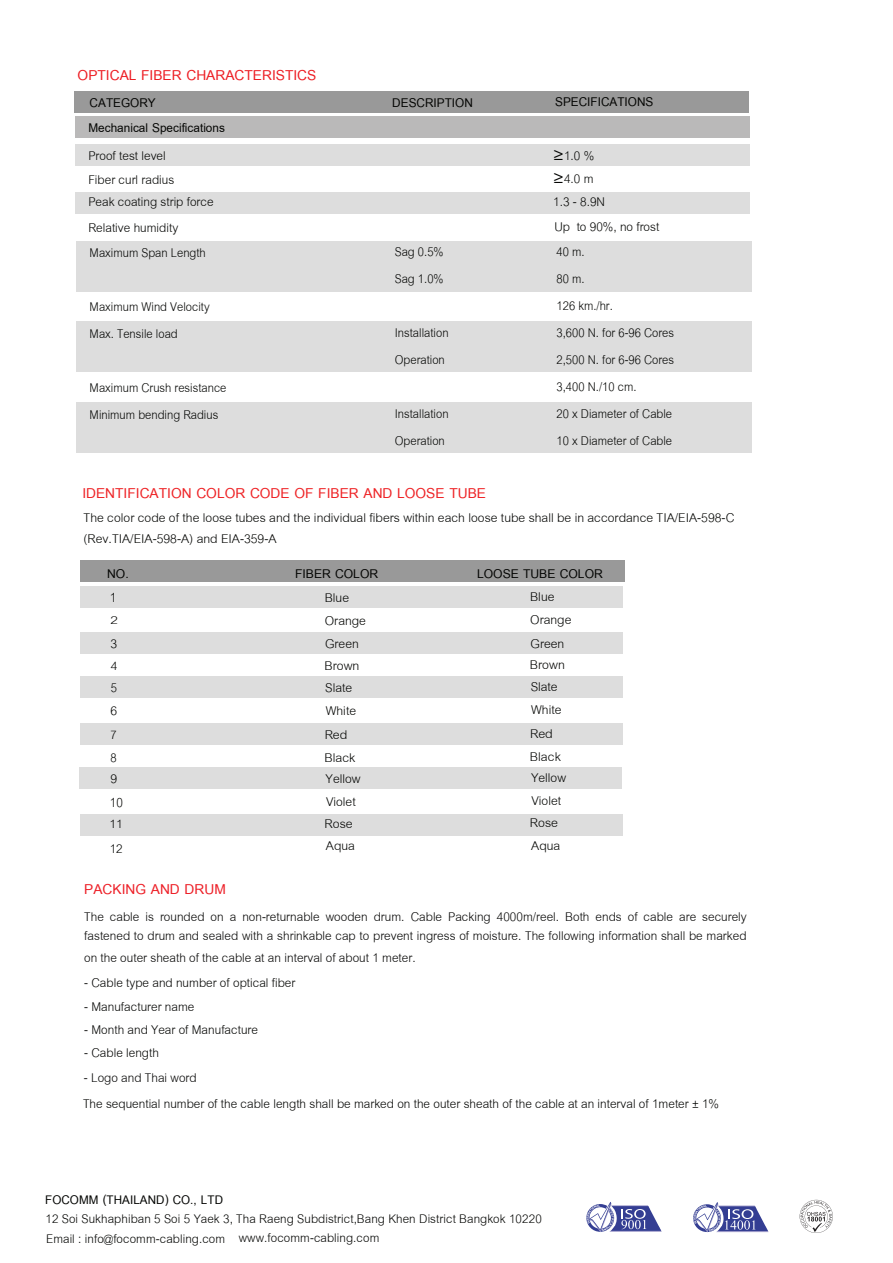
<style>
.page{position:relative;width:893px;height:1263px;background:#fff}
.page>*{position:absolute;margin:0;border:0;box-sizing:border-box;transform-origin:0 0}
.t1{font:700 21px "Cordia New";color:#ee2326}
.t2{font:700 21px "Cordia New";color:#ed1d23}
.t3{font:700 21px "Cordia New";color:#ed1f27}
.t4{font:19.5px "Cordia New";color:#040503;scale:.91 1}
.t5{font:19.5px "Cordia New";color:#040503;scale:.95 1}
.t6{font:18.6px/23.1px "Cordia New";color:#040503}
.t7{font:18.6px/19.8px "Cordia New";color:#060605}
.t8{font:18.6px/27px "Cordia New";color:#040503;scale:.92 1}
.t9{font:700 18.6px "Cordia New";color:#040503}
.t10{font:18.6px "Cordia New";color:#040503;scale:.96 1}
.t11{font:18.3px/19.5px "Cordia New";letter-spacing:.005em;color:#040503}
.t12{font:700 18.3px "Cordia New";letter-spacing:.005em;color:#040503}
.t13{font:17.7px "Cordia New";color:#040503;scale:1.05 1}
.t14{font:17.7px "Cordia New";color:#040503}
.t15{font:16.65px "Cordia New";color:#040503;scale:1.23 1}
.s1{font-family:"Myriad Pro"}
</style>
<div class="page">
<svg style="left:586px;top:1202px;width:76px;height:30px"></svg>
<svg style="left:693px;top:1202px;width:76px;height:30px"></svg>
<svg style="left:800px;top:1200px;width:33px;height:33px"></svg>
<div style="left:75px;top:144px;width:675px;height:22px;background:#ddd"></div>
<div style="left:75px;top:192px;width:675px;height:22px;background:#ddd"></div>
<div style="left:75px;top:116px;width:675px;height:22px;background:#bab9b9"></div>
<div style="left:76px;top:242px;width:676px;height:50px;background:#ddd"></div>
<div style="left:76px;top:321px;width:676px;height:50px;background:#ddd"></div>
<div style="left:76px;top:402px;width:676px;height:50px;background:#ddd"></div>
<div style="left:74px;top:91px;width:675px;height:22px;background:#999"></div>
<div style="left:80px;top:586px;width:543px;height:21px;background:#ddd"></div>
<div style="left:80px;top:632px;width:543px;height:22px;background:#ddd"></div>
<div style="left:80px;top:561px;width:544px;height:21px;background:#999"></div>
<div style="left:80px;top:676px;width:543px;height:22px;background:#ddd"></div>
<div style="left:80px;top:723px;width:543px;height:22px;background:#ddd"></div>
<div style="left:79px;top:767px;width:543px;height:22px;background:#ddd"></div>
<div style="left:80px;top:814px;width:542px;height:21px;background:#ddd"></div>
<p class="t2" style="left:78px;top:62px;width:240px">OPTICAL FIBER CHARACTERISTICS</p>
<p class="t9" style="left:90px;top:91px;width:68px">CATEGORY</p>
<p class="t9" style="left:392px;top:91px;width:82px">DESCRIPTION</p>
<p class="t9" style="left:555px;top:91px;width:100px">SPECIFICATIONS</p>
<p class="t9" style="left:88px;top:116px;width:138px">Mechanical Specifications</p>
<p class="t6" style="left:88px;top:145px;width:127px">Proof test level<br>Fiber curl radius<br>Peak coating strip force</p>
<p class="t6" style="left:88px;top:216px;width:91px">Relative humidity</p>
<p class="t8" style="left:90px;top:240px;width:128px">Maximum Span Length</p>
<p class="t8" style="left:90px;top:294px;width:132px">Maximum Wind Velocity<br>Max. Tensile load</p>
<p class="t8" style="left:90px;top:375px;width:150px">Maximum Crush resistance<br>Minimum bending Radius</p>
<p class="t8" style="left:395px;top:238px;width:54px">Sag 0.5%<br>Sag 1.0%</p>
<p class="t8" style="left:395px;top:319px;width:60px">Installation<br>Operation</p>
<p class="t8" style="left:395px;top:400px;width:60px">Installation<br>Operation</p>
<p class="t1" style="left:82px;top:480px;width:405px">IDENTIFICATION COLOR CODE OF FIBER AND LOOSE TUBE</p>
<p class="t6" style="left:553px;top:144px;width:53px"><span class="s1">≥</span>1.0 % <span class="s1">≥</span>4.0 m<br>1.3 - 8.9N</p>
<p class="t6" style="left:554px;top:216px;width:106px">Up to 90%, no frost</p>
<p class="t8" style="left:557px;top:239px;width:129px">40 m.<br>80 m.<br>126 km./hr.<br>3,600 N. for 6-96 Cores<br>2,500 N. for 6-96 Cores<br>3,400 N./10 cm.<br>20 x Diameter of Cable<br>10 x Diameter of Cable</p>
<p class="t6" style="left:84px;top:507px;width:652px;line-height:21.3px">The color code of the loose tubes and the individual fibers within each loose tube shall be in accordance TIA/EIA-598-C (Rev.TIA/EIA-598-A) and EIA-359-A</p>
<p class="t9" style="left:107px;top:562px;width:23px">NO.</p>
<p class="t9" style="left:295px;top:562px;width:85px">FIBER COLOR</p>
<p class="t9" style="left:477px;top:562px;width:127px">LOOSE TUBE COLOR</p>
<p class="t5" style="left:110px;top:584px;width:9px">1</p>
<p class="t15" style="left:110px;top:609px;width:8px">2</p>
<p class="t6" style="left:111px;top:633px;width:8px">3</p>
<p class="t13" style="left:111px;top:654px;width:8px">4</p>
<p class="t8" style="left:111px;top:676px;width:9px;line-height:23.5px">5<br>6</p>
<p class="t14" style="left:111px;top:723px;width:8px">7</p>
<p class="t8" style="left:111px;top:744px;width:8px">8</p>
<p class="t6" style="left:110px;top:767px;width:8px">9</p>
<p class="t4" style="left:110px;top:789px;width:16px">10</p>
<p class="t13" style="left:110px;top:812px;width:14px">11</p>
<p class="t6" style="left:325px;top:586px;width:43px">Blue<br>Orange<br>Green</p>
<p class="t6" style="left:325px;top:655px;width:36px">Brown</p>
<p class="t6" style="left:325px;top:676px;width:33px;line-height:23.5px">Slate<br>White<br>Red</p>
<p class="t6" style="left:325px;top:746px;width:32px">Black</p>
<p class="t6" style="left:326px;top:767px;width:37px;line-height:23.7px">Yellow<br>Violet</p>
<p class="t6" style="left:325px;top:813px;width:30px">Rose</p>
<p class="t6" style="left:530px;top:585px;width:43px">Blue<br>Orange<br>Green</p>
<p class="t6" style="left:530px;top:675px;width:33px;line-height:23.5px">Slate<br>White<br>Red</p>
<p class="t6" style="left:531px;top:766px;width:37px;line-height:23.7px">Yellow<br>Violet</p>
<p class="t6" style="left:530px;top:812px;width:30px">Rose</p>
<p class="t6" style="left:530px;top:654px;width:36px">Brown</p>
<p class="t6" style="left:530px;top:745px;width:32px">Black</p>
<p class="t10" style="left:110px;top:836px;width:15px">12</p>
<p class="t6" style="left:326px;top:835px;width:31px">Aqua</p>
<p class="t6" style="left:531px;top:834px;width:31px">Aqua</p>
<p class="t3" style="left:84px;top:876px;width:143px">PACKING AND DRUM</p>
<p class="t7" style="left:84px;top:907px;width:664px">The cable is rounded on a non-returnable wooden drum. Cable Packing 4000m/reel. Both ends of cable are securely fastened to drum and sealed with a shrinkable cap to prevent ingress of moisture. The following information shall be marked</p>
<p class="t7" style="left:84px;top:948px;width:333px">on the outer sheath of the cable at an interval of about 1 meter.</p>
<p class="t6" style="left:84px;top:972px;width:213px">- Cable type and number of optical fiber</p>
<p class="t6" style="left:84px;top:995px;width:112px">- Manufacturer name</p>
<p class="t6" style="left:84px;top:1019px;width:175px">- Month and Year of Manufacture</p>
<p class="t6" style="left:84px;top:1042px;width:76px">- Cable length</p>
<p class="t6" style="left:83px;top:1093px;width:638px">The sequential number of the cable length shall be marked on the outer sheath of the cable at an interval of 1meter ± 1%</p>
<p class="t7" style="left:84px;top:1068px;width:114px">- Logo and Thai word</p>
<p class="t12" style="left:45px;top:1188px;width:179px">FOCOMM (THAILAND) CO., LTD</p>
<p class="t11" style="left:45px;top:1209px;width:498px">12 Soi Sukhaphiban 5 Soi 5 Yaek 3, Tha Raeng Subdistrict,Bang Khen District Bangkok 10220<br>Email : info@focomm-cabling.com</p>
<p class="t11" style="left:239px;top:1228px;width:142px">www.focomm-cabling.com</p>
</div>
